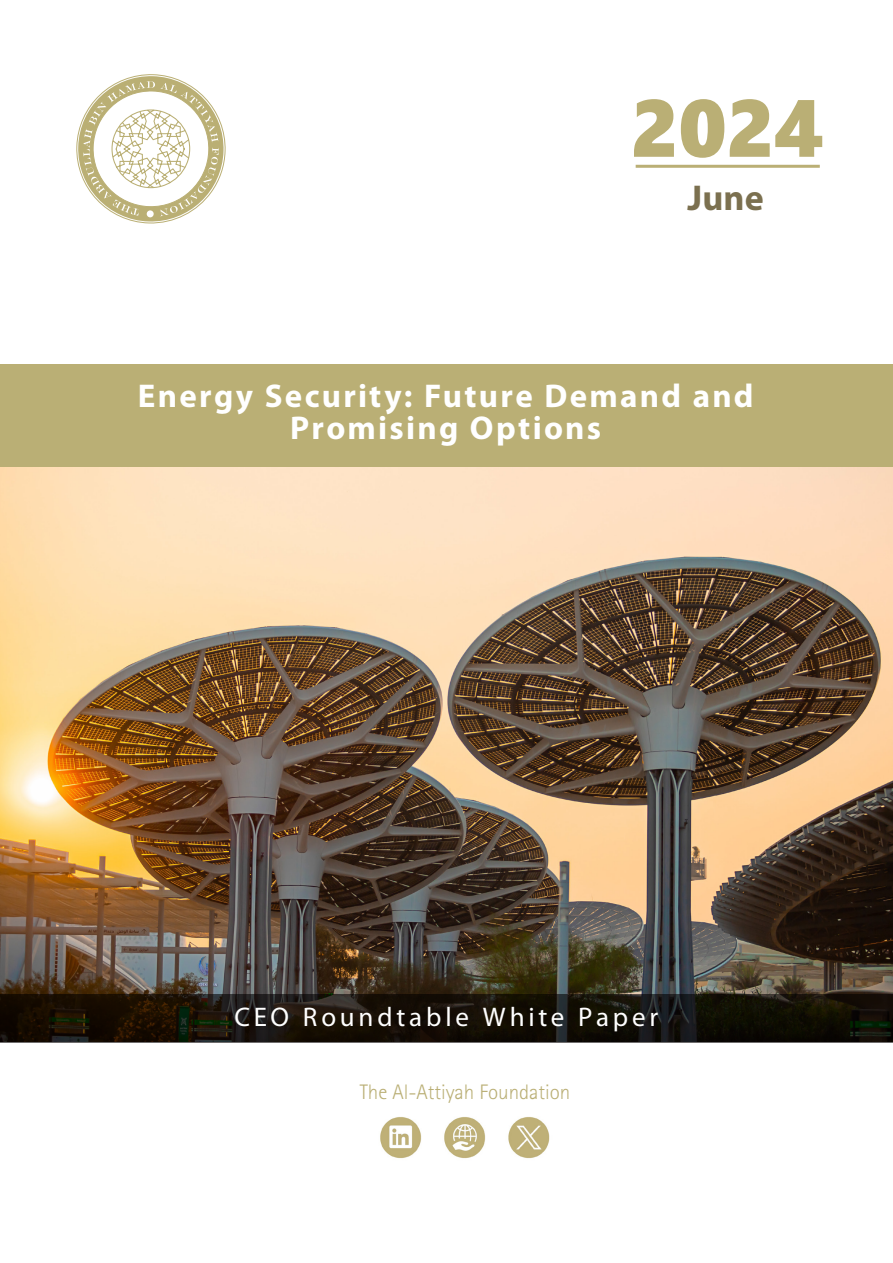
<style>
.page{position:relative;width:893px;height:1263px;background:#fff}
.page>*{position:absolute;margin:0;border:0;box-sizing:border-box;transform-origin:0 0}
.t1{font:81px "Segoe UI Black";color:#baaf75}
.t2{font:700 36px "Myriad Pro";color:#7b704f}
.t3{font:700 33px/31.5px "Myriad Pro";letter-spacing:.07em;color:#fff;text-align:center}
.t4{font:27px "Myriad Pro";letter-spacing:.14em;color:#fff}
.t5{font:300 21px "Rotis Sans Serif Pro";color:#baaf75}
</style>
<div class="page">
<img style="left:380px;top:1117px;width:170px;height:42px">
<img style="left:0;top:467px;width:893px;height:527px">
<hr style="left:636px;top:165px;width:184px;height:3px;background:#baaf75">
<div style="left:0;top:364px;width:893px;height:103px;background:#baaf75"></div>
<svg style="left:0;top:994px;width:893px;height:49px;fill:#150f04"></svg>
<svg style="left:77px;top:74px;width:148px;height:149px"></svg>
<div style="left:147px;top:210px;width:7px;height:8px;background:#fff;border-radius:50%"></div>
<p class="t1" style="left:630px;top:69px;width:195px">2024</p>
<p class="t2" style="left:687px;top:174px;width:78px">June</p>
<p class="t3" style="left:138px;top:379px;width:617px">Energy Security: Future Demand and<br>Promising Options</p>
<p class="t4" style="left:234px;top:1000px;width:425px">CEO Roundtable White Paper</p>
<p class="t5" style="left:360px;top:1080px;width:212px">The Al-Attiyah Foundation</p>
</div>
